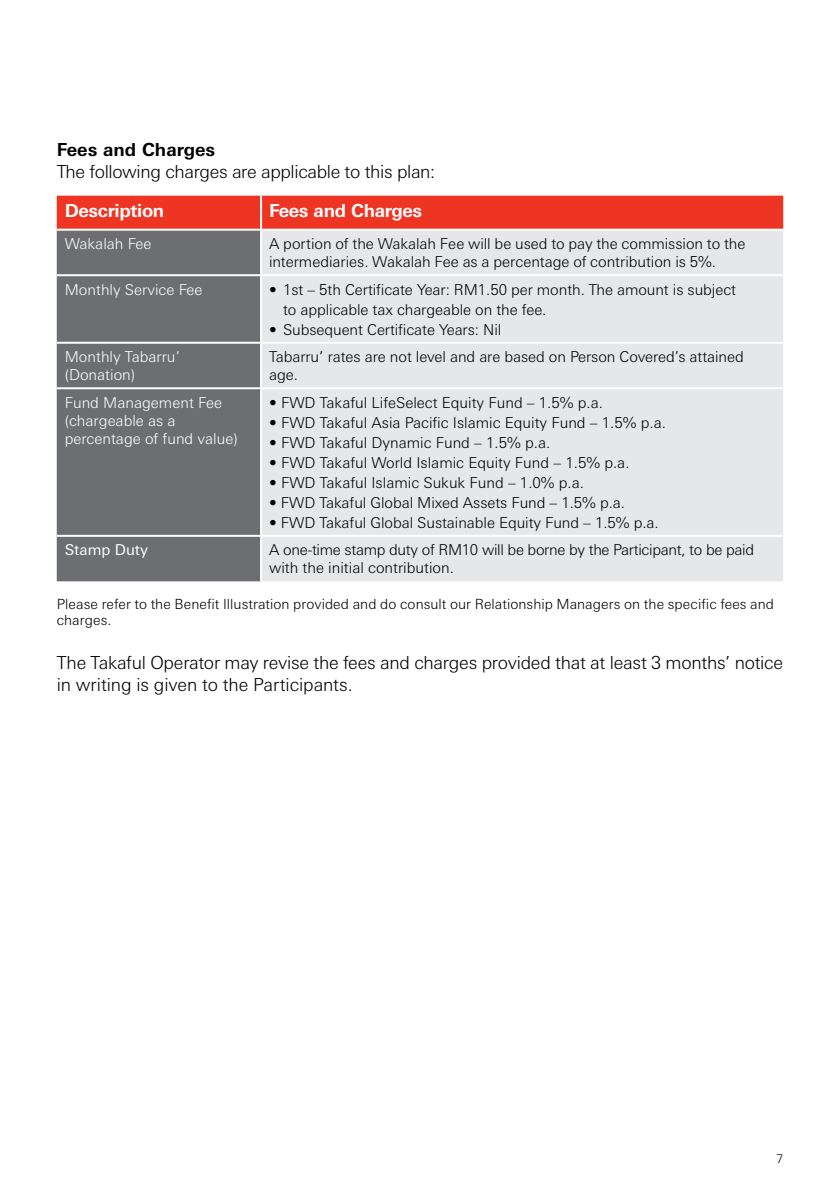
<style>
.page{position:relative;width:840px;height:1191px;background:#fff}
.page>*{position:absolute;margin:0;border:0;box-sizing:border-box;transform-origin:0 0}
.t1{font:300 18px/22px "Univers Nextfor HSBC";letter-spacing:-.015em;color:#000}
.t2{font:700 18px "Univers Nextfor HSBC";letter-spacing:-.02em;color:#fff}
.t3{font:700 18px "Univers Nextfor HSBC";color:#000}
.t4{font:300 15px/18px "Univers Nextfor HSBC";letter-spacing:-.005em;color:#000}
.t5{font:300 15px/18px "Univers Nextfor HSBC";color:#fff}
.t6{font:15px "Univers Nextfor HSBC";color:#fff}
.t7{font:300 14px/16px "Univers Nextfor HSBC";letter-spacing:.005em;color:#000}
.t8{font:300 12px "Univers Nextfor HSBC";color:#000}
</style>
<div class="page">
<div style="left:57px;top:196px;width:725px;height:33px;background:#ee3524"></div>
<div style="left:57px;top:231px;width:203px;height:350px;background:#6d6e71"></div>
<div style="left:262px;top:231px;width:520px;height:350px;background:#e6e7e8"></div>
<hr style="left:260px;top:196px;width:2px;height:33px;background:#fff">
<hr style="left:57px;top:274px;width:204px;height:2px;background:#fff">
<hr style="left:261px;top:274px;width:521px;height:2px;background:#fff">
<hr style="left:57px;top:342px;width:204px;height:2px;background:#fff">
<hr style="left:261px;top:342px;width:521px;height:2px;background:#fff">
<hr style="left:57px;top:387px;width:204px;height:2px;background:#fff">
<hr style="left:261px;top:387px;width:521px;height:2px;background:#fff">
<hr style="left:57px;top:535px;width:204px;height:2px;background:#fff">
<hr style="left:261px;top:535px;width:521px;height:2px;background:#fff">
<p class="t3" style="left:57px;top:136px;width:160px">Fees and Charges</p>
<p class="t1" style="left:57px;top:159px;width:380px">The following charges are applicable to this plan:</p>
<p class="t2" style="left:65px;top:198px;width:101px">Description</p>
<p class="t2" style="left:269px;top:198px;width:155px">Fees and Charges</p>
<p class="t5" style="left:65px;top:234px;width:88px">Wakalah Fee</p>
<p class="t4" style="left:269px;top:234px;width:477px">A portion of the Wakalah Fee will be used to pay the commission to the intermediaries. Wakalah Fee as a percentage of contribution is 5%.</p>
<p class="t5" style="left:65px;top:279px;width:139px">Monthly Service Fee</p>
<p class="t4" style="left:283px;top:278px;width:454px;line-height:20px;text-indent:-14px">• 1st – 5th Certificate Year: RM1.50 per month. The amount is subject to applicable tax chargeable on the fee.</p>
<p class="t4" style="left:269px;top:319px;width:233px">• Subsequent Certificate Years: Nil</p>
<p class="t5" style="left:65px;top:347px;width:117px">Monthly Tabarru’ (Donation)</p>
<p class="t4" style="left:269px;top:347px;width:476px">Tabarru’ rates are not level and are based on Person Covered’s attained age.</p>
<p class="t5" style="left:65px;top:392px;width:174px">Fund Management Fee (chargeable as a percentage of fund value)</p>
<p class="t4" style="left:269px;top:392px;width:335px">• FWD Takaful LifeSelect Equity Fund – 1.5% p.a.</p>
<p class="t4" style="left:269px;top:412px;width:398px">• FWD Takaful Asia Pacific Islamic Equity Fund – 1.5% p.a.</p>
<p class="t4" style="left:269px;top:432px;width:282px">• FWD Takaful Dynamic Fund – 1.5% p.a.</p>
<p class="t4" style="left:269px;top:452px;width:362px">• FWD Takaful World Islamic Equity Fund – 1.5% p.a.</p>
<p class="t4" style="left:269px;top:472px;width:316px">• FWD Takaful Islamic Sukuk Fund – 1.0% p.a.</p>
<p class="t4" style="left:269px;top:492px;width:357px">• FWD Takaful Global Mixed Assets Fund – 1.5% p.a.</p>
<p class="t4" style="left:269px;top:512px;width:391px">• FWD Takaful Global Sustainable Equity Fund – 1.5% p.a.</p>
<p class="t6" style="left:65px;top:539px;width:85px">Stamp Duty</p>
<p class="t4" style="left:269px;top:540px;width:486px">A one-time stamp duty of RM10 will be borne by the Participant, to be paid with the initial contribution.</p>
<p class="t7" style="left:57px;top:594px;width:718px">Please refer to the Benefit Illustration provided and do consult our Relationship Managers on the specific fees and charges.</p>
<p class="t1" style="left:57px;top:650px;width:727px">The Takaful Operator may revise the fees and charges provided that at least 3 months’ notice in writing is given to the Participants.</p>
<p class="t8" style="left:776px;top:1149px;width:8px">7</p>
</div>
